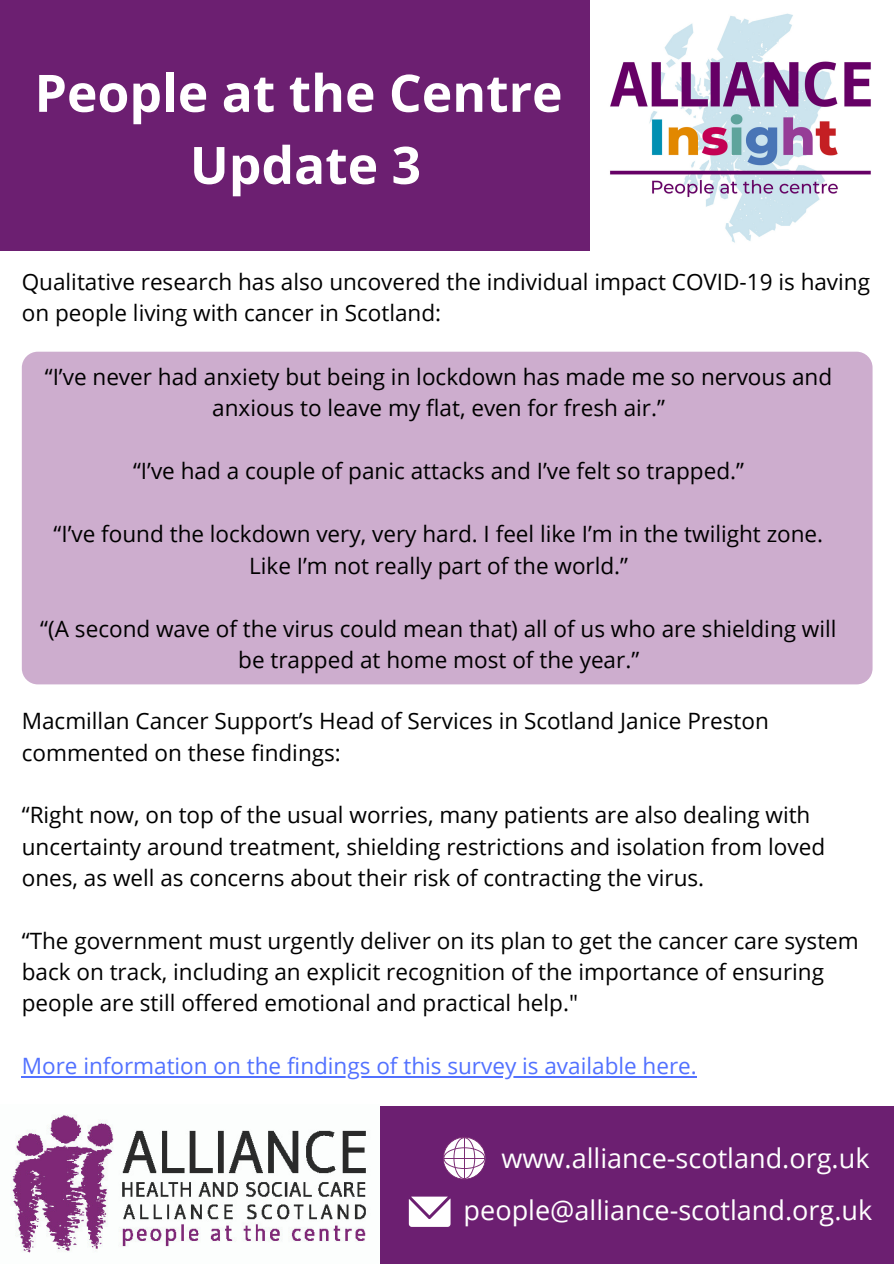
<style>
.page{position:relative;width:894px;height:1264px;background:#fff}
.page>*{position:absolute;margin:0;border:0;box-sizing:border-box;transform-origin:0 0}
.t1{font:700 51.6px/72px "Open Sans";color:#fff;text-align:center}
.t2{font:27px "Open Sans";color:#fff}
.t3{font:22.5px/31.3px "Open Sans";color:#000}
.t4{font:22.5px "Open Sans";color:#5271ff}
</style>
<div class="page">
<div style="left:0;top:0;width:893px;height:1263px;background:#6c1f71"></div>
<div style="left:0;top:251px;width:893px;height:854px;background:#fff"></div>
<img style="left:0;top:1105px;width:379px;height:158px">
<svg style="left:443px;top:1137px;width:42px;height:42px"></svg>
<hr style="left:463px;top:1137px;width:1px;height:41px;background:#7b2c74">
<hr style="left:444px;top:1157px;width:40px;height:1px;background:#7b2c74">
<svg style="left:409px;top:1196px;width:41px;height:30px"></svg>
<hr style="left:22px;top:1075px;width:674px;height:2px;background:#5271ff">
<img style="left:590px;top:0;width:303px;height:251px">
<div style="left:22px;top:352px;width:850px;height:332px;background:#cdadce;border-radius:16px"></div>
<h1 class="t1" style="left:35px;top:56px;width:529px">People at the Centre<br>Update 3</h1>
<p class="t3" style="left:22px;top:265px;width:849px">Qualitative research has also uncovered the individual impact COVID-19 is having on people living with cancer in Scotland:</p>
<p class="t3" style="left:45px;top:360px;width:788px;text-align:center">“I’ve never had anxiety but being in lockdown has made me so nervous and anxious to leave my flat, even for fresh air.”</p>
<p class="t3" style="left:133px;top:455px;width:612px">“I’ve had a couple of panic attacks and I’ve felt so trapped.”</p>
<p class="t3" style="left:53px;top:518px;width:771px;text-align:center">“I’ve found the lockdown very, very hard. I feel like I’m in the twilight zone.<br>Like I’m not really part of the world.”</p>
<p class="t3" style="left:40px;top:612px;width:797px;text-align:center">“(A second wave of the virus could mean that) all of us who are shielding will be trapped at home most of the year.”</p>
<p class="t3" style="left:22px;top:704px;width:748px">Macmillan Cancer Support’s Head of Services in Scotland Janice Preston commented on these findings:</p>
<p class="t3" style="left:22px;top:798px;width:804px">“Right now, on top of the usual worries, many patients are also dealing with uncertainty around treatment, shielding restrictions and isolation from loved ones, as well as concerns about their risk of contracting the virus.</p>
<p class="t3" style="left:22px;top:924px;width:838px">“The government must urgently deliver on its plan to get the cancer care system back on track, including an explicit recognition of the importance of ensuring people are still offered emotional and practical help."</p>
<p class="t4" style="left:22px;top:1050px;width:676px">More information on the findings of this survey is available here.</p>
<p class="t2" style="left:501px;top:1138px;width:369px">www.alliance-scotland.org.uk</p>
<p class="t2" style="left:463px;top:1190px;width:410px">people@alliance-scotland.org.uk</p>
</div>
